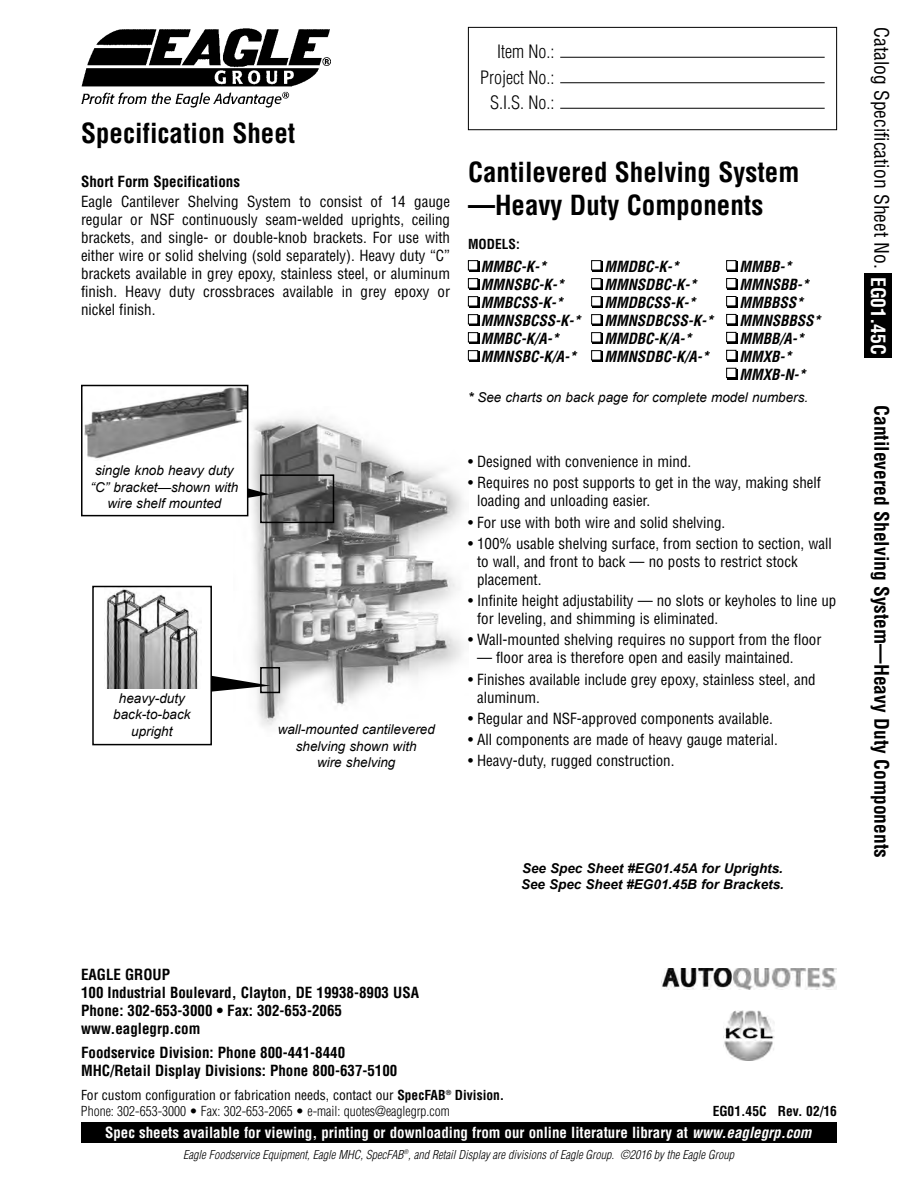
<style>
.page{position:relative;width:918px;height:1188px;background:#fff}
.page>*{position:absolute;margin:0;border:0;box-sizing:border-box;transform-origin:0 0}
.t1{font:700 condensed 27px/32.4px "Helvetica";color:#000}
.t2{font:700 condensed 19.5px "Helvetica";color:#000}
.t3{font:condensed 19.5px "Helvetica";color:#000}
.t4{font:300 condensed 18px/25.5px "Helvetica";color:#000;text-align:right}
.t5{font:condensed 15px/18px "Helvetica";color:#000}
.t6{font:700 condensed 15px/18px "Helvetica";color:#000}
.t7{font:italic 700 condensed 15px/18px "Helvetica";color:#000}
.t8{font:700 condensed 15px "Helvetica";color:#fff}
.t9{font:italic 13.5px/16.2px "Arial";color:#000;text-align:center}
.t10{font:300 condensed 13.5px/16.2px "Helvetica";color:#000}
.t11{font:italic 700 13.5px/16.2px "Arial";color:#000}
.t12{font:700 condensed 13.5px "Helvetica";color:#000}
.t13{font:italic 300 condensed 12px "Helvetica";color:#000}
.s1{font-weight:700}
.s2{font-weight:400}
.s3{font-style:italic}
.s4{font-weight:700;color:#fff}
</style>
<div class="page">
<img style="left:234px;top:407px;width:230px;height:319px">
<div style="left:260px;top:474px;width:74px;height:49px;border:2px solid #000"></div>
<svg style="left:248px;top:482px;width:21px;height:20px"></svg>
<div style="left:260px;top:667px;width:20px;height:26px;border:2px solid #000"></div>
<svg style="left:212px;top:673px;width:58px;height:20px"></svg>
<div style="left:864px;top:274px;width:28px;height:84px;background:#000"></div>
<div style="left:468px;top:27px;width:369px;height:103px;border:1px solid #000"></div>
<hr style="left:560px;top:82px;width:265px;height:1px;background:#000">
<hr style="left:560px;top:57px;width:265px;height:1px;background:#000">
<hr style="left:560px;top:108px;width:265px;height:1px;background:#000">
<img style="left:81px;top:28px;width:250px;height:79px">
<div style="left:81px;top:1122px;width:756px;height:21px;background:#000"></div>
<img style="left:724px;top:1011px;width:51px;height:49px">
<img style="left:662px;top:968px;width:175px;height:22px">
<div style="left:470px;top:262px;width:10px;height:10px;background:#000"></div>
<div style="left:469px;top:261px;width:8px;height:9px;background:#fff"></div>
<div style="left:468px;top:260px;width:10px;height:10px;border:1px solid #000"></div>
<div style="left:470px;top:280px;width:10px;height:10px;background:#000"></div>
<div style="left:469px;top:279px;width:8px;height:9px;background:#fff"></div>
<div style="left:468px;top:278px;width:10px;height:10px;border:1px solid #000"></div>
<div style="left:470px;top:298px;width:10px;height:10px;background:#000"></div>
<div style="left:469px;top:297px;width:8px;height:9px;background:#fff"></div>
<div style="left:468px;top:296px;width:10px;height:10px;border:1px solid #000"></div>
<div style="left:470px;top:316px;width:10px;height:10px;background:#000"></div>
<div style="left:469px;top:315px;width:8px;height:9px;background:#fff"></div>
<div style="left:468px;top:314px;width:10px;height:10px;border:1px solid #000"></div>
<div style="left:470px;top:334px;width:10px;height:10px;background:#000"></div>
<div style="left:469px;top:333px;width:8px;height:9px;background:#fff"></div>
<div style="left:468px;top:332px;width:10px;height:10px;border:1px solid #000"></div>
<div style="left:470px;top:352px;width:10px;height:10px;background:#000"></div>
<div style="left:469px;top:351px;width:8px;height:9px;background:#fff"></div>
<div style="left:468px;top:350px;width:10px;height:10px;border:1px solid #000"></div>
<div style="left:593px;top:262px;width:10px;height:10px;background:#000"></div>
<div style="left:592px;top:261px;width:9px;height:9px;background:#fff"></div>
<div style="left:591px;top:260px;width:10px;height:10px;border:1px solid #000"></div>
<div style="left:593px;top:280px;width:10px;height:10px;background:#000"></div>
<div style="left:592px;top:279px;width:9px;height:9px;background:#fff"></div>
<div style="left:591px;top:278px;width:10px;height:10px;border:1px solid #000"></div>
<div style="left:593px;top:298px;width:10px;height:10px;background:#000"></div>
<div style="left:592px;top:297px;width:9px;height:9px;background:#fff"></div>
<div style="left:591px;top:296px;width:10px;height:10px;border:1px solid #000"></div>
<div style="left:593px;top:316px;width:10px;height:10px;background:#000"></div>
<div style="left:592px;top:315px;width:9px;height:9px;background:#fff"></div>
<div style="left:591px;top:314px;width:10px;height:10px;border:1px solid #000"></div>
<div style="left:593px;top:334px;width:10px;height:10px;background:#000"></div>
<div style="left:592px;top:333px;width:9px;height:9px;background:#fff"></div>
<div style="left:591px;top:332px;width:10px;height:10px;border:1px solid #000"></div>
<div style="left:593px;top:352px;width:10px;height:10px;background:#000"></div>
<div style="left:592px;top:351px;width:9px;height:9px;background:#fff"></div>
<div style="left:591px;top:350px;width:10px;height:10px;border:1px solid #000"></div>
<div style="left:728px;top:262px;width:10px;height:10px;background:#000"></div>
<div style="left:727px;top:261px;width:9px;height:9px;background:#fff"></div>
<div style="left:726px;top:260px;width:10px;height:10px;border:1px solid #000"></div>
<div style="left:728px;top:280px;width:10px;height:10px;background:#000"></div>
<div style="left:727px;top:279px;width:9px;height:9px;background:#fff"></div>
<div style="left:726px;top:278px;width:10px;height:10px;border:1px solid #000"></div>
<div style="left:728px;top:298px;width:10px;height:10px;background:#000"></div>
<div style="left:727px;top:297px;width:9px;height:9px;background:#fff"></div>
<div style="left:726px;top:296px;width:10px;height:10px;border:1px solid #000"></div>
<div style="left:728px;top:316px;width:10px;height:10px;background:#000"></div>
<div style="left:727px;top:315px;width:9px;height:8px;background:#fff"></div>
<div style="left:726px;top:314px;width:10px;height:10px;border:1px solid #000"></div>
<div style="left:728px;top:333px;width:10px;height:11px;background:#000"></div>
<div style="left:727px;top:333px;width:9px;height:8px;background:#fff"></div>
<div style="left:726px;top:332px;width:10px;height:10px;border:1px solid #000"></div>
<div style="left:728px;top:351px;width:10px;height:11px;background:#000"></div>
<div style="left:727px;top:351px;width:9px;height:8px;background:#fff"></div>
<div style="left:726px;top:350px;width:10px;height:10px;border:1px solid #000"></div>
<div style="left:728px;top:369px;width:10px;height:11px;background:#000"></div>
<div style="left:727px;top:369px;width:9px;height:8px;background:#fff"></div>
<div style="left:726px;top:368px;width:10px;height:10px;border:1px solid #000"></div>
<div style="left:82px;top:386px;width:165px;height:129px;background:#fff"></div>
<img style="left:84px;top:388px;width:161px;height:71px">
<div style="left:81px;top:385px;width:167px;height:131px;border:2px solid #000"></div>
<img style="left:104px;top:589px;width:94px;height:100px">
<div style="left:92px;top:586px;width:120px;height:159px;border:2px solid #000"></div>
<h1 class="t1" style="left:81px;top:117px;width:216px">Specification Sheet</h1>
<p class="t6" style="left:81px;top:172px;width:161px">Short Form Specifications</p>
<p class="t5" style="left:81px;top:192px;width:371px;text-align:justify">Eagle Cantilever Shelving System to consist of 14 gauge regular or NSF continuously seam-welded uprights, ceiling brackets, and single- or double-knob brackets. For use with either wire or solid shelving (sold separately). Heavy duty “C” brackets available in grey epoxy, stainless steel, or aluminum finish. Heavy duty crossbraces available in grey epoxy or nickel finish.</p>
<p class="t4" style="left:480px;top:39px;width:76px">Item No.:<br>Project No.:<br>S.I.S. No.:</p>
<h1 class="t1" style="left:468px;top:156px;width:333px">Cantilevered Shelving System —Heavy Duty Components</h1>
<p class="t12" style="left:468px;top:236px;width:53px">MODELS:</p>
<p class="t7" style="left:481px;top:257px;width:102px">MMBC-K-*<br>MMNSBC-K-*<br>MMBCSS-K-*<br>MMNSBCSS-K-*<br>MMBC-K/A-*<br>MMNSBC-K/A-*</p>
<p class="t7" style="left:604px;top:257px;width:111px">MMDBC-K-*<br>MMNSDBC-K-*<br>MMDBCSS-K-*<br>MMNSDBCSS-K-*<br>MMDBC-K/A-*<br>MMNSDBC-K/A-*</p>
<p class="t7" style="left:739px;top:257px;width:83px">MMBB-*<br>MMNSBB-*<br>MMBBSS*<br>MMNSBBSS*<br>MMBB/A-*<br>MMXB-*<br>MMXB-N-*</p>
<p class="t9" style="left:468px;top:389px;width:342px"><span class="s1">*</span> See charts on back page for complete model numbers.</p>
<p class="t9" style="left:91px;top:463px;width:149px">single knob heavy duty “C” bracket—shown with wire shelf mounted</p>
<p class="t9" style="left:113px;top:691px;width:79px">heavy-duty back-to-back upright</p>
<p class="t9" style="left:278px;top:722px;width:159px">wall-mounted cantilevered shelving shown with<br>wire shelving</p>
<p class="t5" style="left:468px;top:453px;width:225px">• Designed with convenience in mind.</p>
<p class="t5" style="left:477px;top:474px;width:346px;text-indent:-9px">• Requires no post supports to get in the way, making shelf loading and unloading easier.</p>
<p class="t5" style="left:468px;top:513px;width:259px">• For use with both wire and solid shelving.</p>
<p class="t5" style="left:477px;top:534px;width:356px;text-indent:-9px">• 100% usable shelving surface, from section to section, wall to wall, and front to back — no posts to restrict stock placement.</p>
<p class="t5" style="left:477px;top:591px;width:361px;text-indent:-9px">• Infinite height adjustability — no slots or keyholes to line up for leveling, and shimming is eliminated.</p>
<p class="t5" style="left:468px;top:631px;width:355px">• Wall-mounted shelving requires no support from the floor</p>
<p class="t5" style="left:477px;top:649px;width:318px">— floor area is therefore open and easily maintained.</p>
<p class="t5" style="left:477px;top:670px;width:340px;text-indent:-9px">• Finishes available include grey epoxy, stainless steel, and aluminum.</p>
<p class="t5" style="left:468px;top:709px;width:306px">• Regular and NSF-approved components available.</p>
<p class="t5" style="left:468px;top:730px;width:311px">• All components are made of heavy gauge material.</p>
<p class="t5" style="left:468px;top:752px;width:208px">• Heavy-duty, rugged construction.</p>
<p class="t6" style="left:81px;top:965px;width:340px">EAGLE GROUP<br>100 Industrial Boulevard, Clayton, DE 19938-8903 USA<br>Phone: 302-653-3000 • Fax: 302-653-2065 www.eaglegrp.com</p>
<p class="t6" style="left:81px;top:1044px;width:318px">Foodservice Division: Phone 800-441-8440<br>MHC/Retail Display Divisions: Phone 800-637-5100</p>
<p class="t11" style="left:521px;top:860px;width:265px">See Spec Sheet #EG01.45A for Uprights.<br>See Spec Sheet #EG01.45B for Brackets.</p>
<p class="t10" style="left:81px;top:1087px;width:425px"><span class="s2">For custom configuration or fabrication needs, contact our</span> <span class="s1">SpecFAB</span><sup>®</sup> <span class="s1">Division.<br></span>Phone: 302-653-3000 • Fax: 302-653-2065 • e-mail: quotes@eaglegrp.com</p>
<p class="t12" style="left:713px;top:1103px;width:126px">EG01.45C Rev. 02/16</p>
<p class="t8" style="left:105px;top:1123px;width:708px">Spec sheets available for viewing, printing or downloading from our online literature library at <span class="s3">www.eaglegrp.com</span></p>
<p class="t13" style="left:183px;top:1147px;width:552px">Eagle Foodservice Equipment, Eagle MHC, SpecFAB<sup>®</sup>, and Retail Display are divisions of Eagle Group. ©2016 by the Eagle Group</p>
<h2 class="t3" style="left:894px;top:27px;width:329px;rotate:90deg">Catalog Specification Sheet No. <span class="s4">EG01.45C</span></h2>
<h2 class="t2" style="left:893px;top:405px;width:454px;rotate:90deg">Cantilevered Shelving System—Heavy Duty Components</h2>
</div>
